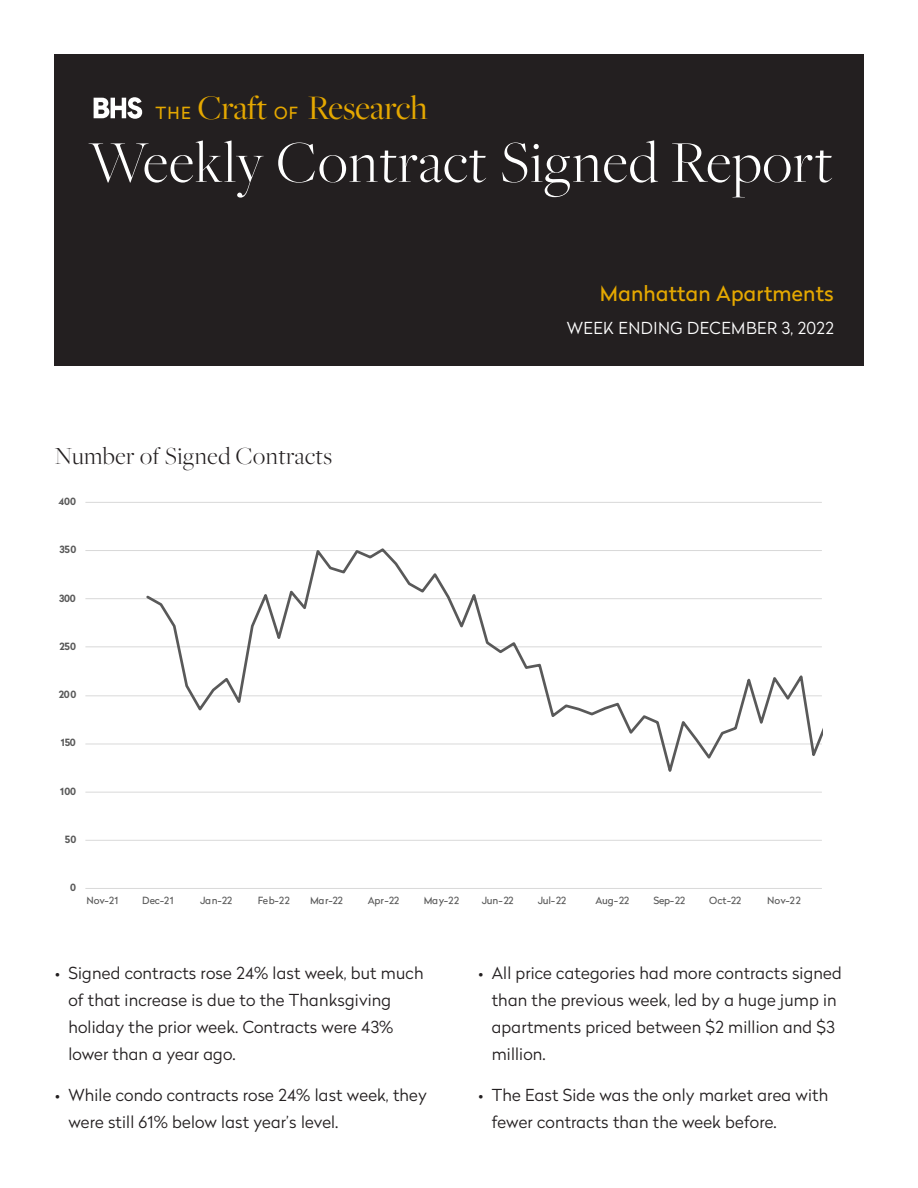
<style>
.page{position:relative;width:918px;height:1188px;background:#fff}
.page>*{position:absolute;margin:0;border:0;box-sizing:border-box;transform-origin:0 0}
.t1{font:300 61.5px "Freight Big Pro";letter-spacing:.02em;color:#fff}
.t2{font:35.7px "Freight Big Pro";letter-spacing:-.01em;color:#e5a800}
.t3{font:300 25.5px "Freight Big Pro";letter-spacing:.02em;color:#231f20}
.t4{font:21px "Radikal";letter-spacing:.01em;color:#e5a800}
.t5{font:300 16.5px/27px "Radikal";letter-spacing:.01em;color:#231f20}
.t6{font:300 16.5px "Radikal";letter-spacing:.03em;color:#fff}
.t7{font:9.9px "Radikal";color:#595959}
.t8{font:700 9.9px "Radikal";letter-spacing:-.01em;color:#595959}
.s1{font-family:"Radikal";font-size:16.8px}
</style>
<div class="page">
<div style="left:54px;top:54px;width:810px;height:311px;background:#231f20"></div>
<svg style="left:94px;top:97px;width:48px;height:22px"></svg>
<hr style="left:85px;top:840px;width:737px;height:1px;background:#d9d9d9">
<hr style="left:85px;top:792px;width:737px;height:1px;background:#d9d9d9">
<hr style="left:85px;top:744px;width:737px;height:1px;background:#d9d9d9">
<hr style="left:85px;top:696px;width:737px;height:1px;background:#d9d9d9">
<hr style="left:85px;top:647px;width:737px;height:1px;background:#d9d9d9">
<hr style="left:85px;top:598px;width:737px;height:1px;background:#d9d9d9">
<hr style="left:85px;top:550px;width:737px;height:1px;background:#d9d9d9">
<hr style="left:85px;top:502px;width:737px;height:1px;background:#d9d9d9">
<hr style="left:85px;top:888px;width:737px;height:1px;background:#d9d9d9">
<svg style="left:144px;top:548px;width:678px;height:224px"></svg>
<p class="t2" style="left:156px;top:84px;width:274px"><span class="s1">THE</span> Craft <span class="s1">OF</span> Research</p>
<p class="t1" style="left:89px;top:123px;width:745px">Weekly Contract Signed Report</p>
<p class="t3" style="left:55px;top:440px;width:279px">Number of Signed Contracts</p>
<p class="t8" style="left:59px;top:494px;width:19px">400</p>
<p class="t8" style="left:60px;top:543px;width:18px">350</p>
<p class="t8" style="left:59px;top:591px;width:18px">300</p>
<p class="t8" style="left:59px;top:639px;width:18px">250</p>
<p class="t8" style="left:59px;top:687px;width:19px">200</p>
<p class="t8" style="left:61px;top:735px;width:17px">150</p>
<p class="t8" style="left:60px;top:784px;width:17px">100</p>
<p class="t8" style="left:65px;top:832px;width:13px">50</p>
<p class="t8" style="left:70px;top:881px;width:7px">0</p>
<p class="t4" style="left:600px;top:279px;width:235px">Manhattan Apartments</p>
<p class="t6" style="left:567px;top:316px;width:269px">WEEK ENDING DECEMBER 3, 2022</p>
<p class="t7" style="left:87px;top:893px;width:33px;rotate:1deg">Nov-21</p>
<p class="t7" style="left:142px;top:893px;width:33px;rotate:1deg">Dec-21</p>
<p class="t7" style="left:200px;top:893px;width:33px;rotate:1deg">Jan-22</p>
<p class="t7" style="left:258px;top:893px;width:33px;rotate:1deg">Feb-22</p>
<p class="t7" style="left:310px;top:893px;width:34px;rotate:1deg">Mar-22</p>
<p class="t7" style="left:368px;top:893px;width:33px;rotate:1deg">Apr-22</p>
<p class="t7" style="left:424px;top:893px;width:37px;rotate:1deg">May-22</p>
<p class="t7" style="left:482px;top:893px;width:33px;rotate:1deg">Jun-22</p>
<p class="t7" style="left:538px;top:893px;width:30px;rotate:1deg">Jul-22</p>
<p class="t7" style="left:596px;top:893px;width:35px;rotate:1deg">Aug-22</p>
<p class="t7" style="left:654px;top:893px;width:33px;rotate:1deg">Sep-22</p>
<p class="t7" style="left:709px;top:893px;width:33px;rotate:1deg">Oct-22</p>
<p class="t7" style="left:767px;top:893px;width:35px;rotate:1deg">Nov-22</p>
<p class="t5" style="left:68px;top:959px;width:357px;text-indent:-13px">• Signed contracts rose 24% last week, but much of that increase is due to the Thanksgiving holiday the prior week. Contracts were 43% lower than a year ago.</p>
<p class="t5" style="left:68px;top:1081px;width:360px;text-indent:-13px">• While condo contracts rose 24% last week, they were still 61% below last year’s level.</p>
<p class="t5" style="left:492px;top:959px;width:352px;text-indent:-13px">• All price categories had more contracts signed than the previous week, led by a huge jump in apartments priced between $2 million and $3 million.</p>
<p class="t5" style="left:492px;top:1081px;width:338px;text-indent:-13px">• The East Side was the only market area with fewer contracts than the week before.</p>
</div>
